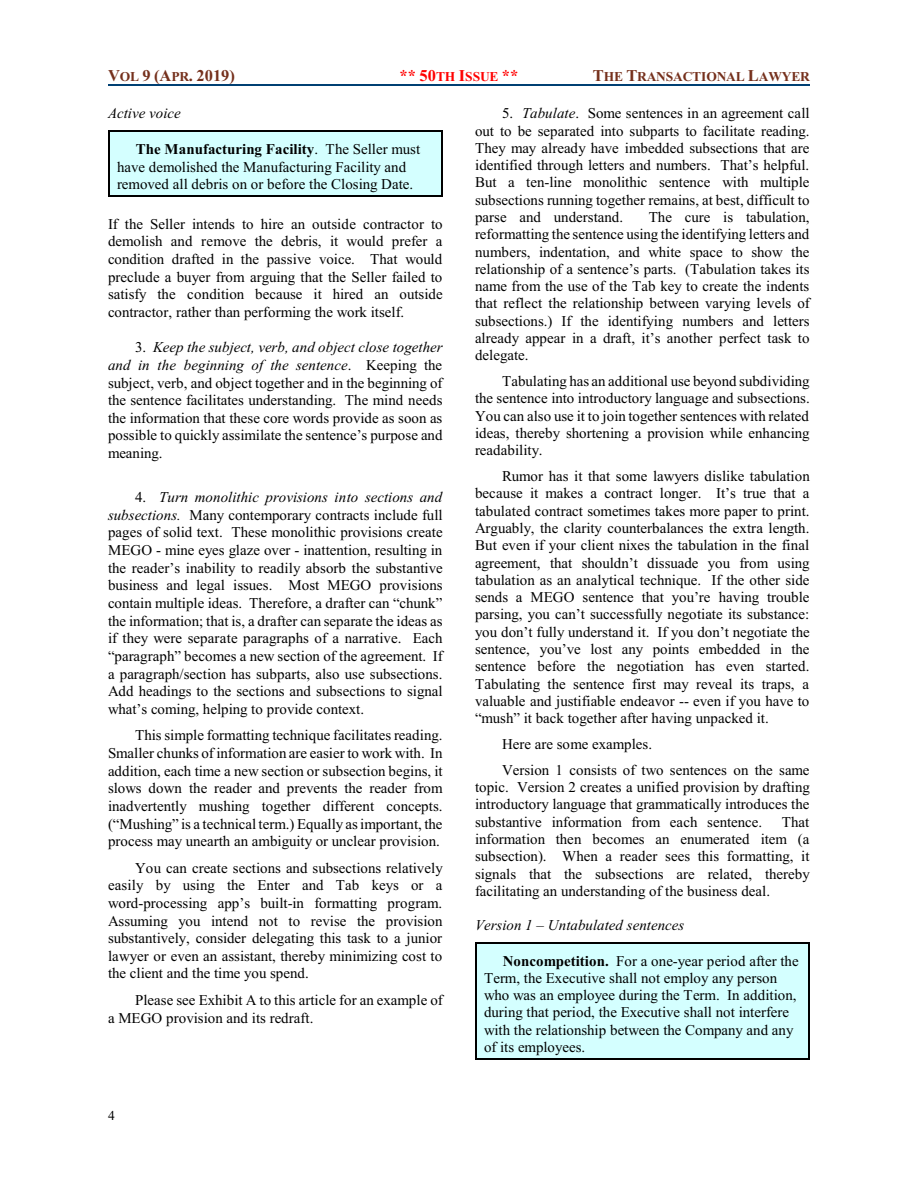
<style>
.page{position:relative;width:918px;height:1188px;background:#fff}
.page>*{position:absolute;margin:0;border:0;box-sizing:border-box;transform-origin:0 0}
.t1{font:700 16.5px "Times New Roman";color:#75301c}
.t2{font:700 16.5px "Times New Roman";color:#f00}
.t3{font:15px/17.2px "Times New Roman";color:#000;text-align:justify}
.t4{font:italic 15px "Times New Roman";color:#000}
.t5{font:700 13.5px "Times New Roman";letter-spacing:-.015em;color:#75301c}
.t6{font:13.5px "Times New Roman";color:#000}
.s1{font-size:13.5px}
.s2{font-size:16.5px}
.s3{font-weight:700}
.s4{font-style:italic}
</style>
<div class="page">
<hr style="left:108px;top:84px;width:702px;height:2px;background:#004073">
<div style="left:108px;top:131px;width:335px;height:66px;background:#d4ffff"></div>
<hr style="left:108px;top:131px;width:1px;height:66px;background:#000">
<hr style="left:441px;top:131px;width:2px;height:66px;background:#000">
<hr style="left:108px;top:131px;width:335px;height:1px;background:#000">
<hr style="left:108px;top:196px;width:335px;height:1px;background:#000">
<div style="left:475px;top:942px;width:335px;height:118px;background:#d4ffff"></div>
<hr style="left:475px;top:942px;width:1px;height:118px;background:#000">
<hr style="left:809px;top:942px;width:1px;height:118px;background:#000">
<hr style="left:475px;top:942px;width:335px;height:2px;background:#000">
<hr style="left:475px;top:1059px;width:335px;height:1px;background:#000">
<p class="t1" style="left:108px;top:69px;width:128px">V<span class="s1">OL</span> 9 (A<span class="s1">PR</span>. 2019)</p>
<p class="t2" style="left:400px;top:69px;width:120px">** 50<span class="s1">TH</span> I<span class="s1">SSUE</span> **</p>
<p class="t5" style="left:593px;top:72px;width:219px"><span class="s2">T</span>HE <span class="s2">T</span>RANSACTIONAL <span class="s2">L</span>AWYER</p>
<p class="t4" style="left:108px;top:108px;width:74px">Active voice</p>
<p class="t3" style="left:117px;top:141px;width:305px;line-height:17.7px;text-align:left;text-indent:19px"><span class="s3">The Manufacturing Facility</span>. The Seller must have demolished the Manufacturing Facility and removed all debris on or before the Closing Date.</p>
<p class="t3" style="left:108px;top:216px;width:336px;line-height:17.7px">If the Seller intends to hire an outside contractor to demolish and remove the debris, it would prefer a condition drafted in the passive voice. That would preclude a buyer from arguing that the Seller failed to satisfy the condition because it hired an outside contractor, rather than performing the work itself.</p>
<p class="t3" style="left:108px;top:340px;width:336px;line-height:17.7px;text-indent:27px">3. <span class="s4">Keep the subject, verb, and object close together and in the beginning of the sentence</span>. Keeping the subject, verb, and object together and in the beginning of the sentence facilitates understanding. The mind needs the information that these core words provide as soon as possible to quickly assimilate the sentence’s purpose and meaning.</p>
<p class="t3" style="left:108px;top:490px;width:336px;line-height:17.7px;text-indent:27px">4. <span class="s4">Turn monolithic provisions into sections and subsections.</span> Many contemporary contracts include full pages of solid text. These monolithic provisions create MEGO - mine eyes glaze over - inattention, resulting in the reader’s inability to readily absorb the substantive business and legal issues. Most MEGO provisions contain multiple ideas. Therefore, a drafter can “chunk” the information; that is, a drafter can separate the ideas as if they were separate paragraphs of a narrative. Each “paragraph” becomes a new section of the agreement. If a paragraph/section has subparts, also use subsections.<br>Add headings to the sections and subsections to signal what’s coming, helping to provide context.</p>
<p class="t3" style="left:108px;top:728px;width:336px;line-height:17.7px;text-indent:27px">This simple formatting technique facilitates reading.<br>Smaller chunks of information are easier to work with. In addition, each time a new section or subsection begins, it slows down the reader and prevents the reader from inadvertently mushing together different concepts. (“Mushing” is a technical term.) Equally as important, the process may unearth an ambiguity or unclear provision.</p>
<p class="t3" style="left:108px;top:860px;width:336px;line-height:17.7px;text-indent:27px">You can create sections and subsections relatively easily by using the Enter and Tab keys or a word-processing app’s built-in formatting program.<br>Assuming you intend not to revise the provision substantively, consider delegating this task to a junior lawyer or even an assistant, thereby minimizing cost to the client and the time you spend.</p>
<p class="t3" style="left:108px;top:993px;width:336px;line-height:17.7px;text-indent:27px">Please see Exhibit A to this article for an example of a MEGO provision and its redraft.</p>
<p class="t3" style="left:475px;top:106px;width:336px;text-indent:27px">5. <span class="s4">Tabulate</span>. Some sentences in an agreement call out to be separated into subparts to facilitate reading.<br>They may already have imbedded subsections that are identified through letters and numbers. That’s helpful.<br>But a ten-line monolithic sentence with multiple subsections running together remains, at best, difficult to parse and understand.</p>
<p class="t3" style="left:475px;top:210px;width:336px;text-indent:174px">The cure is tabulation, reformatting the sentence using the identifying letters and numbers, indentation, and white space to show the relationship of a sentence’s parts. (Tabulation takes its name from the use of the Tab key to create the indents that reflect the relationship between varying levels of subsections.) If the identifying numbers and letters already appear in a draft, it’s another perfect task to delegate.</p>
<p class="t3" style="left:475px;top:374px;width:336px;text-indent:27px">Tabulating has an additional use beyond subdividing the sentence into introductory language and subsections.<br>You can also use it to join together sentences with related ideas, thereby shortening a provision while enhancing readability.</p>
<p class="t3" style="left:475px;top:469px;width:336px;text-indent:27px">Rumor has it that some lawyers dislike tabulation because it makes a contract longer. It’s true that a tabulated contract sometimes takes more paper to print.<br>Arguably, the clarity counterbalances the extra length.<br>But even if your client nixes the tabulation in the final agreement, that shouldn’t dissuade you from using tabulation as an analytical technique. If the other side sends a MEGO sentence that you’re having trouble parsing, you can’t successfully negotiate its substance: you don’t fully understand it. If you don’t negotiate the sentence, you’ve lost any points embedded in the sentence before the negotiation has even started.<br>Tabulating the sentence first may reveal its traps, a valuable and justifiable endeavor -- even if you have to “mush” it back together after having unpacked it.</p>
<p class="t3" style="left:502px;top:732px;width:309px;line-height:26px">Here are some examples.<br>Version 1 consists of two sentences on the same</p>
<p class="t3" style="left:475px;top:780px;width:336px">topic. Version 2 creates a unified provision by drafting introductory language that grammatically introduces the substantive information from each sentence.</p>
<p class="t3" style="left:475px;top:815px;width:336px;text-indent:307px">That information then becomes an enumerated item (a subsection). When a reader sees this formatting, it signals that the subsections are related, thereby facilitating an understanding of the business deal.</p>
<p class="t4" style="left:475px;top:920px;width:211px">Version 1 – Untabulated sentences</p>
<p class="t3" style="left:484px;top:953px;width:316px;text-align:left;text-indent:19px"><span class="s3">Noncompetition.</span> For a one-year period after the Term, the Executive shall not employ any person who was an employee during the Term. In addition, during that period, the Executive shall not interfere with the relationship between the Company and any of its employees.</p>
<p class="t6" style="left:108px;top:1111px;width:8px">4</p>
</div>
